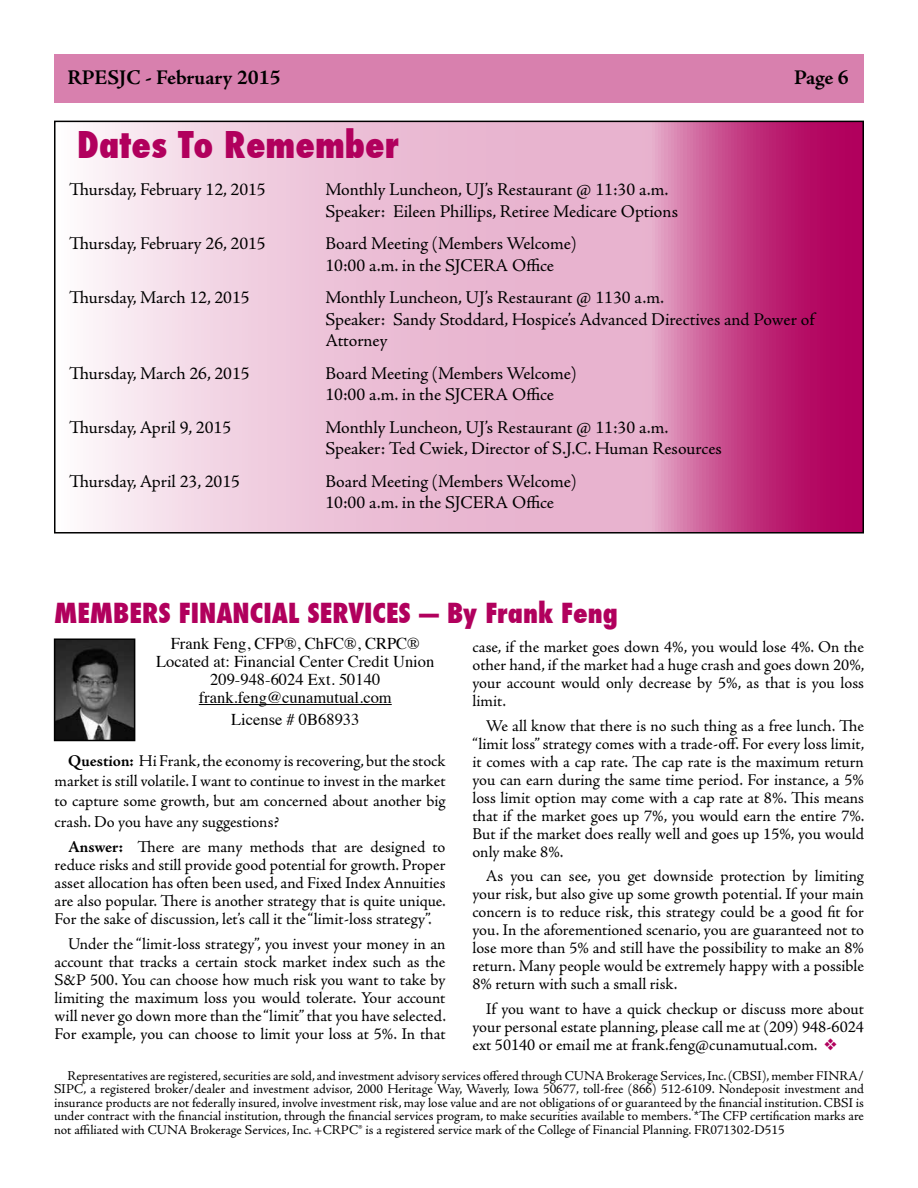
<style>
.page{position:relative;width:918px;height:1188px;background:#fff}
.page>*{position:absolute;margin:0;border:0;box-sizing:border-box;transform-origin:0 0}
.t1{font:800 condensed 36px "Futura";color:#b1005d}
.t2{font:800 condensed 27px "Futura";color:#b1005d}
.t3{font:700 21px "Adobe Jenson Pro";color:#000}
.t4{font:18px/21.6px "Adobe Jenson Pro";letter-spacing:-.005em;color:#000}
.t5{font:16.5px/18px "Adobe Jenson Pro";letter-spacing:-.005em;color:#000;text-align:justify}
.t6{font:16.5px/18px "Times";color:#000;text-align:center}
.t7{font:13.5px/13.5px "Adobe Jenson Pro";color:#000;text-align:justify}
.s1{font-weight:700}
.s2{color:#b1005d}
</style>
<div class="page">
<div style="left:54px;top:54px;width:810px;height:48px;background:#d880ae"></div>
<svg style="left:89px;top:124px;width:772px;height:407px;background:#e2a0c2"></svg>
<div style="left:54px;top:121px;width:810px;height:413px;border:2px solid #000"></div>
<hr style="left:199px;top:704px;width:193px;height:1px;background:#000">
<img style="left:57px;top:641px;width:75px;height:97px">
<div style="left:54px;top:638px;width:81px;height:103px;border:2px solid #000"></div>
<p class="t3" style="left:68px;top:66px;width:215px">RPESJC - February 2015</p>
<p class="t3" style="left:794px;top:66px;width:56px">Page 6</p>
<h1 class="t1" style="left:77px;top:120px;width:323px">Dates To Remember</h1>
<p class="t4" style="left:69px;top:179px;width:198px">Thursday, February 12, 2015</p>
<p class="t4" style="left:326px;top:179px;width:354px">Monthly Luncheon, UJ’s Restaurant @ 11:30 a.m.<br>Speaker: Eileen Phillips, Retiree Medicare Options</p>
<p class="t4" style="left:69px;top:233px;width:198px">Thursday, February 26, 2015</p>
<p class="t4" style="left:326px;top:233px;width:253px">Board Meeting (Members Welcome)<br>10:00 a.m. in the SJCERA Office</p>
<p class="t4" style="left:69px;top:287px;width:182px">Thursday, March 12, 2015</p>
<p class="t4" style="left:326px;top:287px;width:491px">Monthly Luncheon, UJ’s Restaurant @ 1130 a.m.<br>Speaker: Sandy Stoddard, Hospice’s Advanced Directives and Power of<br>Attorney</p>
<p class="t4" style="left:69px;top:363px;width:182px">Thursday, March 26, 2015</p>
<p class="t4" style="left:326px;top:363px;width:253px">Board Meeting (Members Welcome)<br>10:00 a.m. in the SJCERA Office</p>
<p class="t4" style="left:69px;top:417px;width:164px">Thursday, April 9, 2015</p>
<p class="t4" style="left:326px;top:417px;width:398px">Monthly Luncheon, UJ’s Restaurant @ 11:30 a.m.<br>Speaker: Ted Cwiek, Director of S.J.C. Human Resources</p>
<p class="t4" style="left:69px;top:471px;width:173px">Thursday, April 23, 2015</p>
<p class="t4" style="left:326px;top:471px;width:253px">Board Meeting (Members Welcome)<br>10:00 a.m. in the SJCERA Office</p>
<h2 class="t2" style="left:54px;top:594px;width:565px">MEMBERS FINANCIAL SERVICES — By Frank Feng</h2>
<p class="t6" style="left:156px;top:633px;width:280px">Frank Feng, CFP®, ChFC®, CRPC®<br>Located at: Financial Center Credit Union<br>209-948-6024 Ext. 50140 frank.feng@cunamutual.com</p>
<p class="t6" style="left:231px;top:709px;width:130px">License # 0B68933</p>
<p class="t5" style="left:55px;top:752px;width:392px;line-height:19.8px;text-indent:13px"><span class="s1">Question:</span> Hi Frank, the economy is recovering, but the stock market is still volatile. I want to continue to invest in the market to capture some growth, but am concerned about another big</p>
<p class="t5" style="left:68px;top:810px;width:379px;line-height:24.8px;text-indent:-13px">crash. Do you have any suggestions?<br><span class="s1">Answer:</span> There are many methods that are designed to</p>
<p class="t5" style="left:55px;top:856px;width:393px">reduce risks and still provide good potential for growth. Proper asset allocation has often been used, and Fixed Index Annuities are also popular. There is another strategy that is quite unique.<br>For the sake of discussion, let’s call it the “limit-loss strategy”.</p>
<p class="t5" style="left:55px;top:935px;width:393px;text-indent:13px">Under the “limit-loss strategy”, you invest your money in an account that tracks a certain stock market index such as the S&amp;P 500. You can choose how much risk you want to take by limiting the maximum loss you would tolerate. Your account will never go down more than the “limit” that you have selected.<br>For example, you can choose to limit your loss at 5%. In that</p>
<p class="t5" style="left:472px;top:638px;width:394px">case, if the market goes down 4%, you would lose 4%. On the other hand, if the market had a huge crash and goes down 20%, your account would only decrease by 5%, as that is you loss limit.</p>
<p class="t5" style="left:472px;top:717px;width:394px;text-indent:13px">We all know that there is no such thing as a free lunch. The “limit loss” strategy comes with a trade-off. For every loss limit, it comes with a cap rate. The cap rate is the maximum return you can earn during the same time period. For instance, a 5% loss limit option may come with a cap rate at 8%. This means that if the market goes up 7%, you would earn the entire 7%.<br>But if the market does really well and goes up 15%, you would only make 8%.</p>
<p class="t5" style="left:472px;top:867px;width:393px;text-indent:13px">As you can see, you get downside protection by limiting your risk, but also give up some growth potential. If your main concern is to reduce risk, this strategy could be a good fit for you. In the aforementioned scenario, you are guaranteed not to lose more than 5% and still have the possibility to make an 8% return. Many people would be extremely happy with a possible 8% return with such a small risk.</p>
<p class="t5" style="left:472px;top:1000px;width:393px;text-indent:13px">If you want to have a quick checkup or discuss more about your personal estate planning, please call me at (209) 948-6024 ext 50140 or email me at frank.feng@cunamutual.com. <span class="s2">❖</span></p>
<p class="t7" style="left:54px;top:1069px;width:812px;text-indent:14px">Representatives are registered, securities are sold, and investment advisory services offered through CUNA Brokerage Services, Inc. (CBSI), member FINRA/ SIPC, a registered broker/dealer and investment advisor, 2000 Heritage Way, Waverly, Iowa 50677, toll-free (866) 512-6109. Nondeposit investment and insurance products are not federally insured, involve investment risk, may lose value and are not obligations of or guaranteed by the financial institution. CBSI is under contract with the financial institution, through the financial services program, to make securities available to members. *The CFP certification marks are not affiliated with CUNA Brokerage Services, Inc. +CRPC® is a registered service mark of the College of Financial Planning. FR071302-D515</p>
</div>
